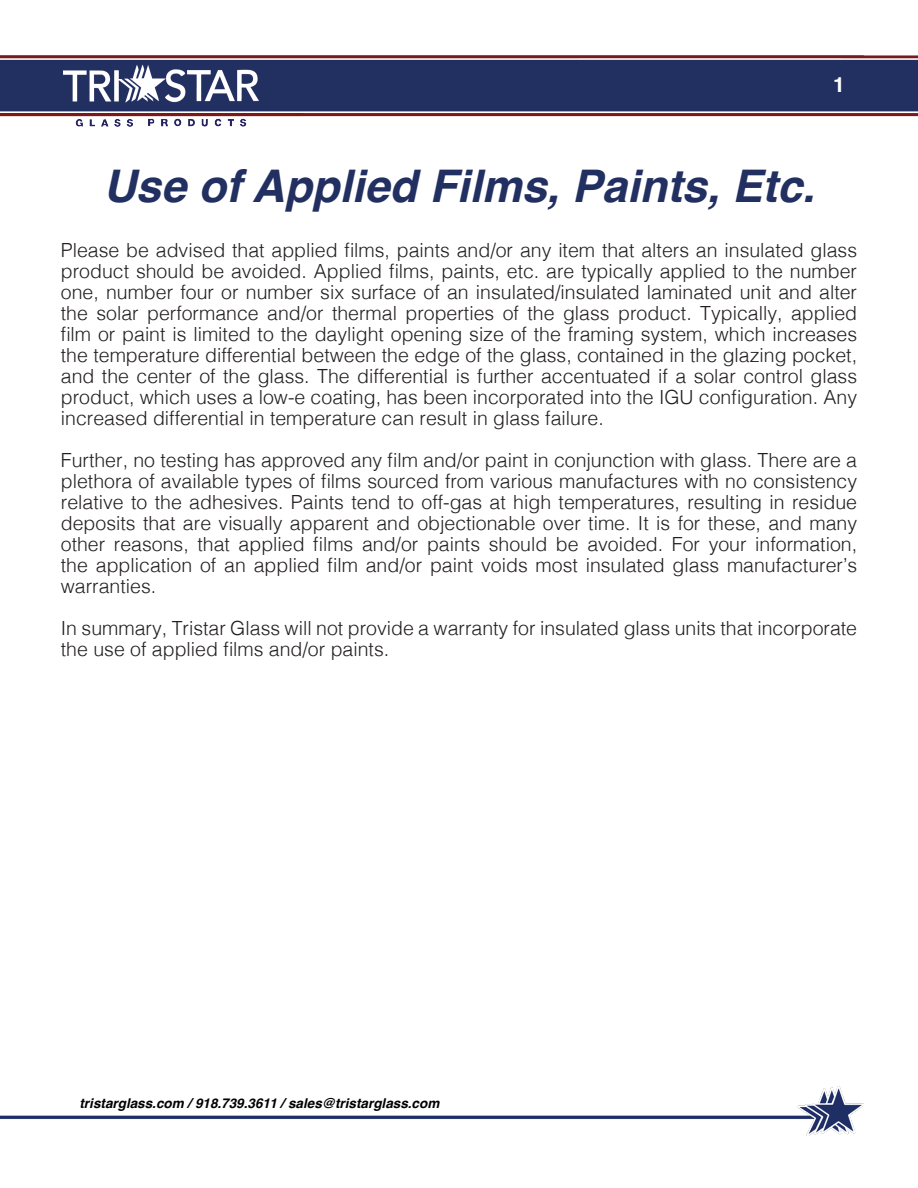
<style>
.page{position:relative;width:918px;height:1188px;background:#fff}
.page>*{position:absolute;margin:0;border:0;box-sizing:border-box;transform-origin:0 0}
.t1{font:italic 700 45px "Helvetica";color:#222f61}
.t2{font:700 21px "Helvetica";color:#fff}
.t3{font:300 19.5px/21px "Helvetica";color:#231f20;text-align:justify}
.t4{font:italic 700 13.5px "Helvetica";color:#000}
</style>
<div class="page">
<img style="left:0;top:1086px;width:864px;height:50px">
<img style="left:0;top:55px;width:918px;height:71px">
<p class="t2" style="left:833px;top:72px;width:13px">1</p>
<p class="t1" style="left:104px;top:158px;width:713px">Use of Applied Films, Paints, Etc.</p>
<p class="t3" style="left:61px;top:238px;width:798px">Please be advised that applied films, paints and/or any item that alters an insulated glass product should be avoided. Applied films, paints, etc. are typically applied to the number one, number four or number six surface of an insulated/insulated laminated unit and alter the solar performance and/or thermal properties of the glass product. Typically, applied film or paint is limited to the daylight opening size of the framing system, which increases the temperature differential between the edge of the glass, contained in the glazing pocket, and the center of the glass. The differential is further accentuated if a solar control glass product, which uses a low-e coating, has been incorporated into the IGU configuration. Any increased differential in temperature can result in glass failure.</p>
<p class="t3" style="left:61px;top:448px;width:798px">Further, no testing has approved any film and/or paint in conjunction with glass. There are a plethora of available types of films sourced from various manufactures with no consistency relative to the adhesives. Paints tend to off-gas at high temperatures, resulting in residue deposits that are visually apparent and objectionable over time. It is for these, and many other reasons, that applied films and/or paints should be avoided. For your information, the application of an applied film and/or paint voids most insulated glass manufacturer’s warranties.</p>
<p class="t3" style="left:61px;top:616px;width:798px">In summary, Tristar Glass will not provide a warranty for insulated glass units that incorporate the use of applied films and/or paints.</p>
<p class="t4" style="left:80px;top:1095px;width:361px">tristarglass.com / 918.739.3611 / sales@tristarglass.com</p>
</div>
